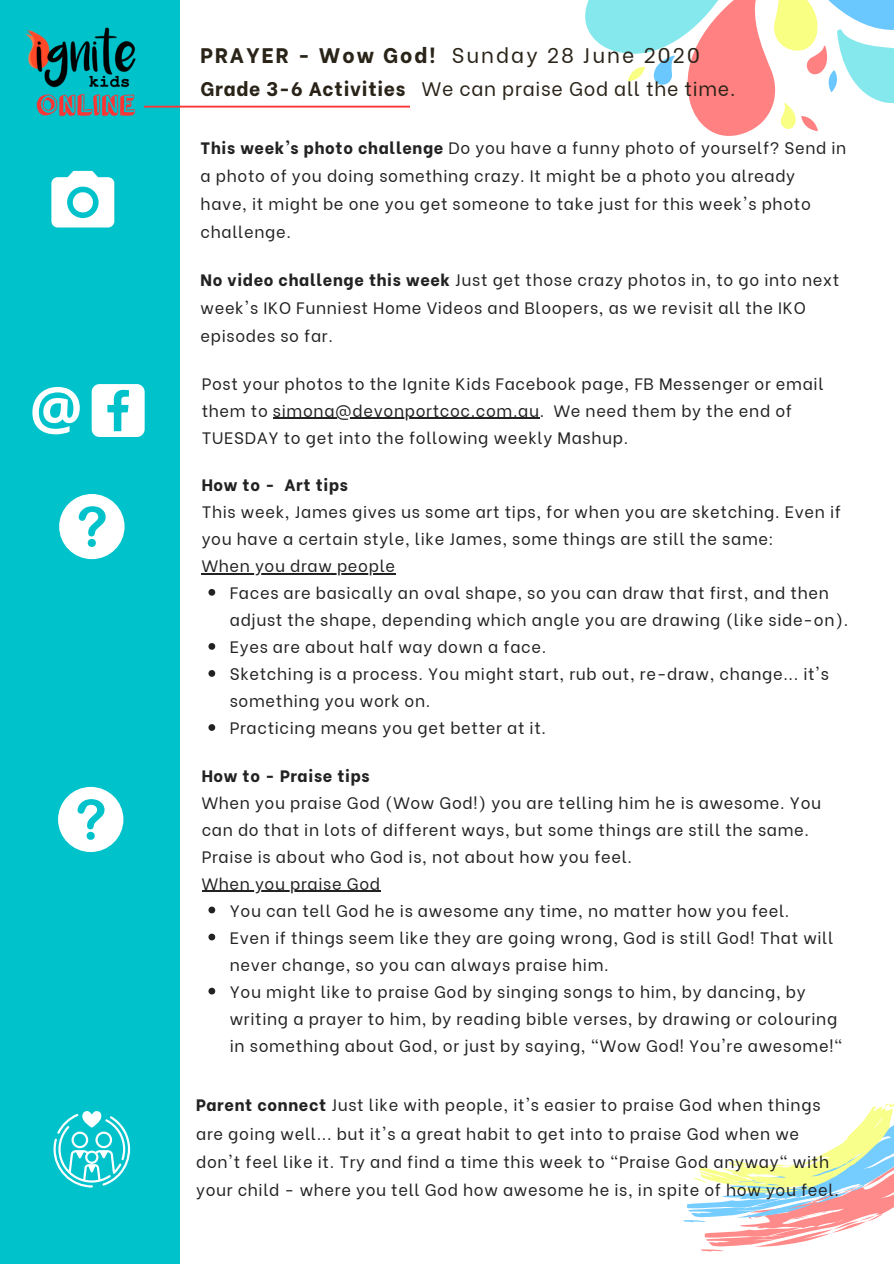
<style>
.page{position:relative;width:894px;height:1264px;background:#fff}
.page>*{position:absolute;margin:0;border:0;box-sizing:border-box;transform-origin:0 0}
.t1{font:700 59.4px "Open Sans";color:#fff}
.t2{font:21px "Be Vietnam";letter-spacing:.1em;color:#292318}
.t3{font:19.5px "Be Vietnam";letter-spacing:.04em;color:#292318}
.t4{font:16.5px/27px "Be Vietnam";letter-spacing:.04em;color:#222}
.t5{font:800 16.5px "Be Vietnam";letter-spacing:.04em;color:#222}
.s1{font-weight:800}
</style>
<div class="page">
<div style="left:0;top:0;width:179px;height:1263px;background:#00c2cb"></div>
<img style="left:25px;top:27px;width:111px;height:90px">
<svg style="left:51px;top:171px;width:63px;height:56px"></svg>
<svg style="left:92px;top:384px;width:53px;height:53px"></svg>
<svg style="left:53px;top:1111px;width:77px;height:76px"></svg>
<svg style="left:145px;top:100px;width:264px;height:13px"></svg>
<svg style="left:585px;top:0;width:308px;height:135px"></svg>
<div style="left:59px;top:494px;width:65px;height:65px;background:#fff;border-radius:50%"></div>
<svg style="left:79px;top:506px;width:27px;height:41px"></svg>
<svg style="left:682px;top:1103px;width:211px;height:149px"></svg>
<svg style="left:208px;top:589px;width:7px;height:6px"></svg>
<svg style="left:208px;top:643px;width:7px;height:6px"></svg>
<svg style="left:208px;top:670px;width:7px;height:6px"></svg>
<svg style="left:208px;top:724px;width:7px;height:7px"></svg>
<svg style="left:208px;top:906px;width:7px;height:7px"></svg>
<svg style="left:208px;top:933px;width:7px;height:7px"></svg>
<svg style="left:208px;top:987px;width:7px;height:7px"></svg>
<hr style="left:273px;top:418px;width:266px;height:1px;background:#222">
<hr style="left:202px;top:573px;width:193px;height:1px;background:#222">
<hr style="left:202px;top:890px;width:178px;height:2px;background:#222">
<div style="left:58px;top:787px;width:65px;height:65px;background:#fff;border-radius:50%"></div>
<svg style="left:77px;top:799px;width:27px;height:40px"></svg>
<h1 class="t1" style="left:29px;top:366px;width:55px">@</h1>
<p class="t2" style="left:200px;top:38px;width:500px"><span class="s1">PRAYER - Wow God!</span> Sunday 28 June 2020</p>
<p class="t3" style="left:200px;top:72px;width:536px"><span class="s1">Grade 3-6 Activities</span> We can praise God all the time.</p>
<p class="t4" style="left:200px;top:132px;width:647px;line-height:27.9px"><span class="s1">This week's photo challenge</span> Do you have a funny photo of yourself? Send in a photo of you doing something crazy. It might be a photo you already<br>have, it might be one you get someone to take just for this week's photo challenge.</p>
<p class="t4" style="left:200px;top:264px;width:640px;line-height:27.9px"><span class="s1">No video challenge this week</span> Just get those crazy photos in, to go into next week's IKO Funniest Home Videos and Bloopers, as we revisit all the IKO episodes so far.</p>
<p class="t4" style="left:202px;top:368px;width:623px">Post your photos to the Ignite Kids Facebook page, FB Messenger or email them to simona@devonportcoc.com.au. We need them by the end of<br>TUESDAY to get into the following weekly Mashup.</p>
<p class="t5" style="left:202px;top:471px;width:148px">How to - Art tips</p>
<p class="t4" style="left:202px;top:497px;width:640px">This week, James gives us some art tips, for when you are sketching. Even if you have a certain style, like James, some things are still the same:<br>When you draw people</p>
<p class="t4" style="left:230px;top:578px;width:620px">Faces are basically an oval shape, so you can draw that first, and then adjust the shape, depending which angle you are drawing (like side-on).<br>Eyes are about half way down a face.<br>Sketching is a process. You might start, rub out, re-draw, change... it's something you work on.<br>Practicing means you get better at it.</p>
<p class="t5" style="left:202px;top:761px;width:169px">How to - Praise tips</p>
<p class="t4" style="left:202px;top:787px;width:620px">When you praise God (Wow God!) you are telling him he is awesome. You can do that in lots of different ways, but some things are still the same.<br>Praise is about who God is, not about how you feel.<br>When you praise God</p>
<p class="t4" style="left:230px;top:895px;width:614px">You can tell God he is awesome any time, no matter how you feel.<br>Even if things seem like they are going wrong, God is still God! That will never change, so you can always praise him.<br>You might like to praise God by singing songs to him, by dancing, by writing a prayer to him, by reading bible verses, by drawing or colouring in something about God, or just by saying, "Wow God! You're awesome!"</p>
<p class="t4" style="left:196px;top:1089px;width:644px;line-height:28.2px"><span class="s1">Parent connect</span> Just like with people, it's easier to praise God when things are going well... but it's a great habit to get into to praise God when we don't feel like it. Try and find a time this week to "Praise God anyway" with your child - where you tell God how awesome he is, in spite of how you feel.</p>
</div>
